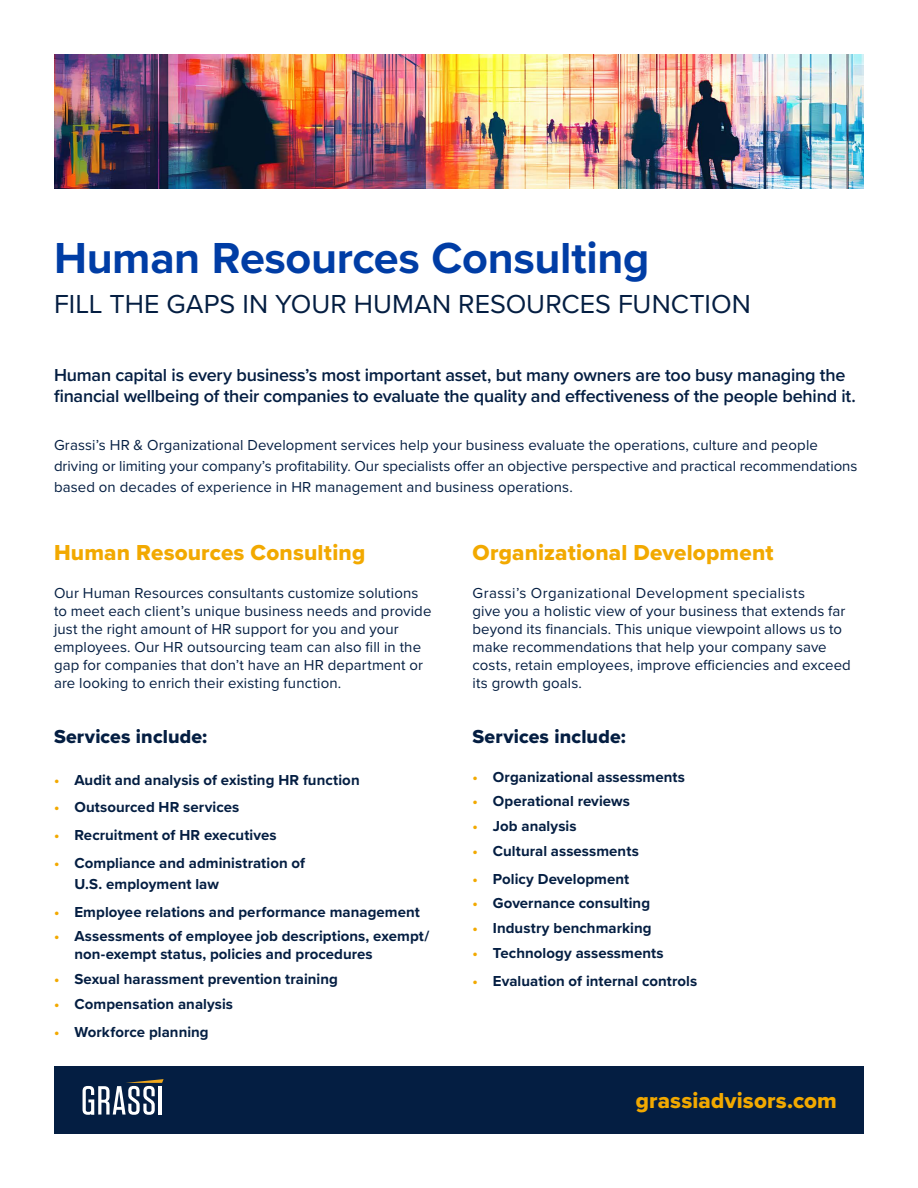
<style>
.page{position:relative;width:918px;height:1188px;background:#fff}
.page>*{position:absolute;margin:0;border:0;box-sizing:border-box;transform-origin:0 0}
.t1{font:700 45px "Proxima Nova";letter-spacing:-.01em;color:#003da5}
.t2{font:27px "Proxima Nova";letter-spacing:.005em;color:#041e42}
.t3{font:22.5px "Proxima Nova Extrabld";letter-spacing:.005em;color:#f2a900}
.t4{font:19.5px "Proxima Nova Extrabld";letter-spacing:.01em;color:#041e42}
.t5{font:600 18px/21px "Proxima Nova";letter-spacing:-.015em;color:#041e42}
.t6{font:15px/18px "Proxima Nova";letter-spacing:.005em;color:#041e42}
.t7{font:700 15px/21px "Proxima Nova";letter-spacing:.005em;color:#041e42}
.s1{color:#f2a900}
</style>
<div class="page">
<div style="left:54px;top:1067px;width:810px;height:67px;background:#041e42"></div>
<svg style="left:83px;top:1079px;width:81px;height:36px"></svg>
<img style="left:54px;top:54px;width:810px;height:135px">
<h1 class="t1" style="left:54px;top:224px;width:597px">Human Resources Consulting</h1>
<h2 class="t2" style="left:54px;top:284px;width:698px">FILL THE GAPS IN YOUR HUMAN RESOURCES FUNCTION</h2>
<p class="t5" style="left:54px;top:364px;width:803px">Human capital is every business’s most important asset, but many owners are too busy managing the financial wellbeing of their companies to evaluate the quality and effectiveness of the people behind it.</p>
<p class="t6" style="left:54px;top:434px;width:805px;line-height:21px">Grassi’s HR &amp; Organizational Development services help your business evaluate the operations, culture and people driving or limiting your company’s profitability. Our specialists offer an objective perspective and practical recommendations based on decades of experience in HR management and business operations.</p>
<h3 class="t3" style="left:54px;top:535px;width:313px">Human Resources Consulting</h3>
<p class="t6" style="left:54px;top:583px;width:379px">Our Human Resources consultants customize solutions to meet each client’s unique business needs and provide just the right amount of HR support for you and your employees. Our HR outsourcing team can also fill in the gap for companies that don’t have an HR department or are looking to enrich their existing function.</p>
<h3 class="t4" style="left:54px;top:722px;width:155px">Services include:</h3>
<p class="t7" style="left:54px;top:769px;width:307px"><span class="s1">•</span> Audit and analysis of existing HR function</p>
<p class="t7" style="left:54px;top:796px;width:187px"><span class="s1">•</span> Outsourced HR services</p>
<p class="t7" style="left:54px;top:824px;width:224px"><span class="s1">•</span> Recruitment of HR executives</p>
<p class="t7" style="left:74px;top:852px;width:232px;text-indent:-20px"><span class="s1">•</span> Compliance and administration of<br>U.S. employment law</p>
<p class="t7" style="left:54px;top:901px;width:368px"><span class="s1">•</span> Employee relations and performance management</p>
<p class="t7" style="left:74px;top:927px;width:357px;line-height:18px;text-indent:-20px"><span class="s1">•</span> Assessments of employee job descriptions, exempt/ non-exempt status, policies and procedures</p>
<p class="t7" style="left:54px;top:968px;width:285px"><span class="s1">•</span> Sexual harassment prevention training</p>
<p class="t7" style="left:54px;top:993px;width:181px"><span class="s1">•</span> Compensation analysis</p>
<p class="t7" style="left:54px;top:1021px;width:156px"><span class="s1">•</span> Workforce planning</p>
<h3 class="t3" style="left:472px;top:535px;width:303px">Organizational Development</h3>
<p class="t6" style="left:472px;top:583px;width:380px">Grassi’s Organizational Development specialists<br>give you a holistic view of your business that extends far beyond its financials. This unique viewpoint allows us to make recommendations that help your company save costs, retain employees, improve efficiencies and exceed its growth goals.</p>
<h3 class="t4" style="left:472px;top:722px;width:155px">Services include:</h3>
<p class="t7" style="left:472px;top:766px;width:214px"><span class="s1">•</span> Organizational assessments</p>
<p class="t7" style="left:472px;top:790px;width:159px"><span class="s1">•</span> Operational reviews</p>
<p class="t7" style="left:472px;top:815px;width:106px"><span class="s1">•</span> Job analysis</p>
<p class="t7" style="left:472px;top:840px;width:168px"><span class="s1">•</span> Cultural assessments</p>
<p class="t7" style="left:472px;top:868px;width:158px"><span class="s1">•</span> Policy Development</p>
<p class="t7" style="left:472px;top:892px;width:179px"><span class="s1">•</span> Governance consulting</p>
<p class="t7" style="left:472px;top:917px;width:181px"><span class="s1">•</span> Industry benchmarking</p>
<p class="t7" style="left:472px;top:942px;width:193px"><span class="s1">•</span> Technology assessments</p>
<p class="t7" style="left:472px;top:970px;width:226px"><span class="s1">•</span> Evaluation of internal controls</p>
<h3 class="t3" style="left:636px;top:1084px;width:203px">grassiadvisors.com</h3>
</div>
